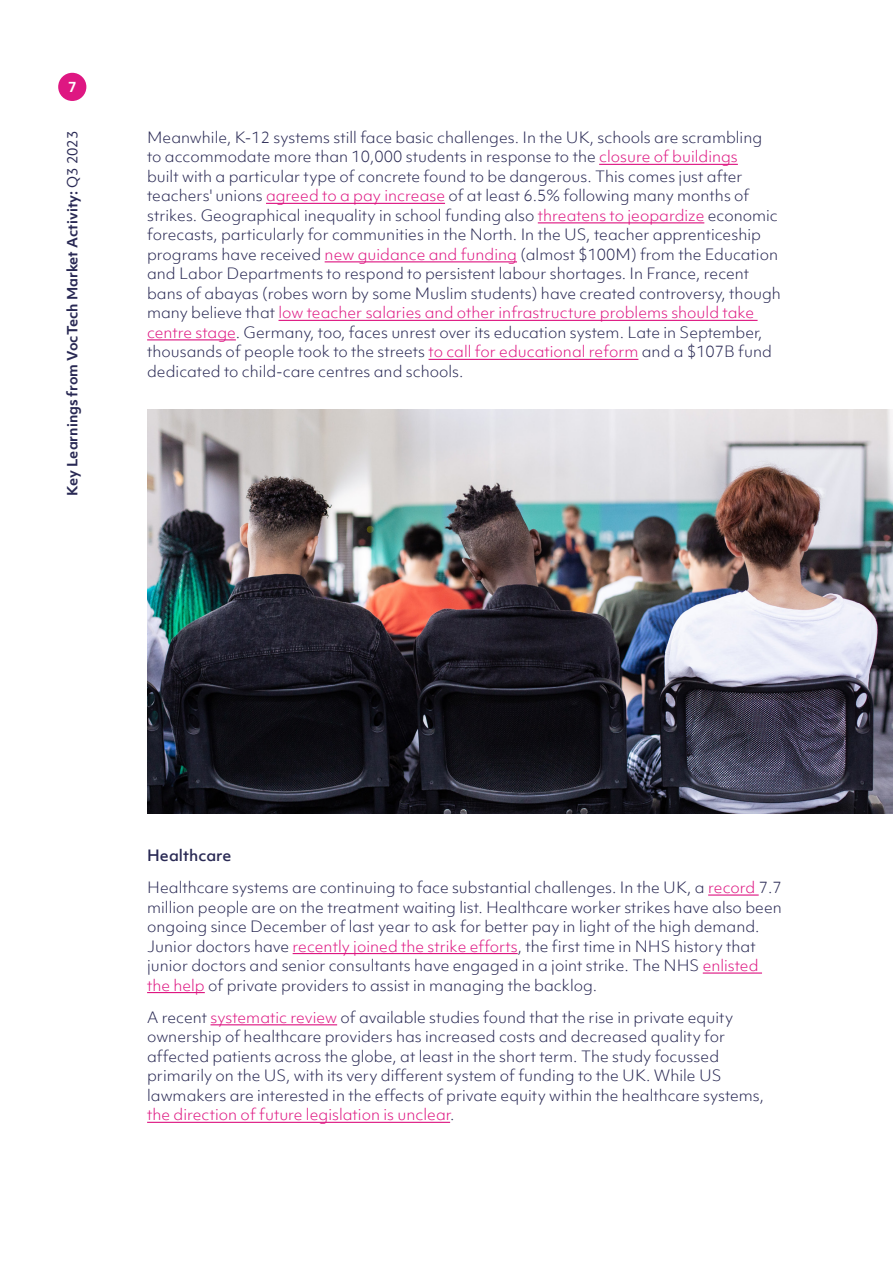
<style>
.page{position:relative;width:893px;height:1263px;background:#fff}
.page>*{position:absolute;margin:0;border:0;box-sizing:border-box;transform-origin:0 0}
.Body_copy{font:300 15px/19.5px "Objektiv Mk 1";color:#292954}
.Body_copy-2{font:500 15px "Objektiv Mk 1";color:#292954}
.t1{font:700 13.5px "Objektiv Mk 1";color:#292954}
.t2{font:700 13.5px "Objektiv Mk 1";color:#fff}
.s1{font-weight:400}
.s2{color:#de1782}
</style>
<div class="page">
<div style="left:58px;top:73px;width:28px;height:28px;background:#de1782;border-radius:50%"></div>
<hr style="left:599px;top:164px;width:139px;height:1px;background:#de1782">
<hr style="left:266px;top:203px;width:179px;height:1px;background:#de1782">
<hr style="left:538px;top:222px;width:166px;height:1px;background:#de1782">
<hr style="left:325px;top:261px;width:192px;height:1px;background:#de1782">
<hr style="left:279px;top:320px;width:479px;height:1px;background:#de1782">
<hr style="left:147px;top:339px;width:89px;height:1px;background:#de1782">
<hr style="left:429px;top:359px;width:209px;height:1px;background:#de1782">
<hr style="left:708px;top:894px;width:51px;height:2px;background:#de1782">
<hr style="left:293px;top:953px;width:225px;height:1px;background:#de1782">
<hr style="left:703px;top:972px;width:59px;height:2px;background:#de1782">
<hr style="left:147px;top:992px;width:58px;height:1px;background:#de1782">
<hr style="left:210px;top:1024px;width:127px;height:1px;background:#de1782">
<hr style="left:147px;top:1122px;width:303px;height:1px;background:#de1782">
<img style="left:147px;top:409px;width:746px;height:405px">
<p class="t2" style="left:68px;top:78px;width:10px">7</p>
<p class="t1" style="left:63px;top:496px;width:367px;rotate:-90deg">Key Learnings from VocTech Market Activity: <span class="s1">Q3 2023</span></p>
<p class="Body_copy" style="left:147px;top:127px;width:635px">Meanwhile, K-12 systems still face basic challenges. In the UK, schools are scrambling<br>to accommodate more than 10,000 students in response to the <span class="s2">closure of buildings<br></span>built with a particular type of concrete found to be dangerous. This comes just after teachers' unions <span class="s2">agreed to a pay increase</span> of at least 6.5% following many months of strikes. Geographical inequality in school funding also <span class="s2">threatens to jeopardize</span> economic forecasts, particularly for communities in the North. In the US, teacher apprenticeship programs have received <span class="s2">new guidance and funding</span> (almost $100M) from the Education and Labor Departments to respond to persistent labour shortages. In France, recent bans of abayas (robes worn by some Muslim students) have created controversy, though many believe that <span class="s2">low teacher salaries and other infrastructure problems should take centre stage</span>. Germany, too, faces unrest over its education system. Late in September, thousands of people took to the streets <span class="s2">to call for educational reform</span> and a $107B fund dedicated to child-care centres and schools.</p>
<p class="Body_copy-2" style="left:147px;top:845px;width:86px">Healthcare</p>
<p class="Body_copy" style="left:147px;top:878px;width:636px">Healthcare systems are continuing to face substantial challenges. In the UK, a <span class="s2">record</span> 7.7 million people are on the treatment waiting list. Healthcare worker strikes have also been ongoing since December of last year to ask for better pay in light of the high demand.<br>Junior doctors have <span class="s2">recently joined the strike efforts</span>, the first time in NHS history that junior doctors and senior consultants have engaged in a joint strike. The NHS <span class="s2">enlisted the help</span> of private providers to assist in managing the backlog.</p>
<p class="Body_copy" style="left:147px;top:1007px;width:619px">A recent <span class="s2">systematic review</span> of available studies found that the rise in private equity ownership of healthcare providers has increased costs and decreased quality for affected patients across the globe, at least in the short term. The study focussed primarily on the US, with its very different system of funding to the UK. While US lawmakers are interested in the effects of private equity within the healthcare systems, <span class="s2">the direction of future legislation is unclear</span>.</p>
</div>
